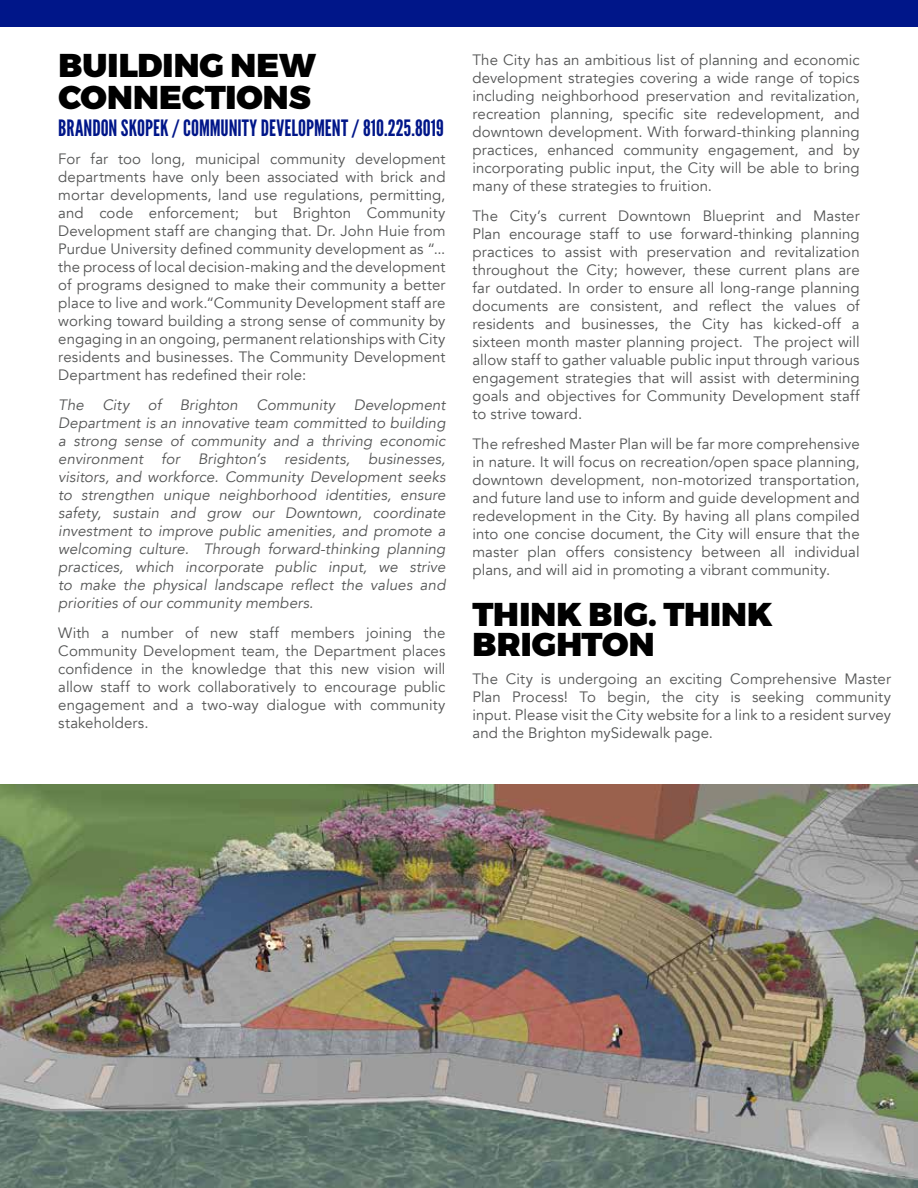
<style>
.page{position:relative;width:918px;height:1188px;background:#fff}
.page>*{position:absolute;margin:0;border:0;box-sizing:border-box;transform-origin:0 0}
.t1{font:900 33px/31.5px "Montserrat";letter-spacing:.005em;color:#000}
.t2{font:22.5px "League Gothic";color:#001689}
.t3{font:15px/18px "Avenir";letter-spacing:.005em;color:#535454;text-align:justify}
.t4{font:italic 15px/18px "Avenir";letter-spacing:.005em;color:#535454;text-align:justify}
</style>
<div class="page">
<img style="left:0;top:784px;width:918px;height:404px">
<div style="left:0;top:0;width:918px;height:27px;background:#001689"></div>
<h1 class="t1" style="left:58px;top:51px;width:259px">BUILDING NEW<br>CONNECTIONS</h1>
<h2 class="t2" style="left:58px;top:114px;width:387px">BRANDON SKOPEK / COMMUNITY DEVELOPMENT / 810.225.8019</h2>
<p class="t3" style="left:58px;top:151px;width:389px">For far too long, municipal community development departments have only been associated with brick and mortar developments, land use regulations, permitting, and code enforcement; but Brighton Community Development staff are changing that. Dr. John Huie from Purdue University defined community development as “... the process of local decision-making and the development of programs designed to make their community a better place to live and work.“Community Development staff are working toward building a strong sense of community by engaging in an ongoing, permanent relationships with City residents and businesses. The Community Development Department has redefined their role:</p>
<p class="t4" style="left:58px;top:397px;width:389px">The City of Brighton Community Development Department is an innovative team committed to building a strong sense of community and a thriving economic environment for Brighton’s residents, businesses, visitors, and workforce. Community Development seeks to strengthen unique neighborhood identities, ensure safety, sustain and grow our Downtown, coordinate investment to improve public amenities, and promote a welcoming culture. Through forward-thinking planning practices, which incorporate public input, we strive to make the physical landscape reflect the values and priorities of our community members.</p>
<p class="t3" style="left:58px;top:625px;width:389px">With a number of new staff members joining the Community Development team, the Department places confidence in the knowledge that this new vision will allow staff to work collaboratively to encourage public engagement and a two-way dialogue with community stakeholders.</p>
<p class="t3" style="left:472px;top:51px;width:389px">The City has an ambitious list of planning and economic development strategies covering a wide range of topics including neighborhood preservation and revitalization, recreation planning, specific site redevelopment, and downtown development. With forward-thinking planning practices, enhanced community engagement, and by incorporating public input, the City will be able to bring many of these strategies to fruition.</p>
<p class="t3" style="left:472px;top:207px;width:389px">The City’s current Downtown Blueprint and Master Plan encourage staff to use forward-thinking planning practices to assist with preservation and revitalization throughout the City; however, these current plans are far outdated. In order to ensure all long-range planning documents are consistent, and reflect the values of residents and businesses, the City has kicked-off a sixteen month master planning project. The project will allow staff to gather valuable public input through various engagement strategies that will assist with determining goals and objectives for Community Development staff to strive toward.</p>
<p class="t3" style="left:472px;top:435px;width:389px">The refreshed Master Plan will be far more comprehensive in nature. It will focus on recreation/open space planning, downtown development, non-motorized transportation, and future land use to inform and guide development and redevelopment in the City. By having all plans compiled into one concise document, the City will ensure that the master plan offers consistency between all individual plans, and will aid in promoting a vibrant community.</p>
<h1 class="t1" style="left:473px;top:600px;width:302px;line-height:30px">THINK BIG. THINK<br>BRIGHTON</h1>
<p class="t3" style="left:472px;top:671px;width:420px">The City is undergoing an exciting Comprehensive Master Plan Process! To begin, the city is seeking community input. Please visit the City website for a link to a resident survey and the Brighton mySidewalk page.</p>
</div>
